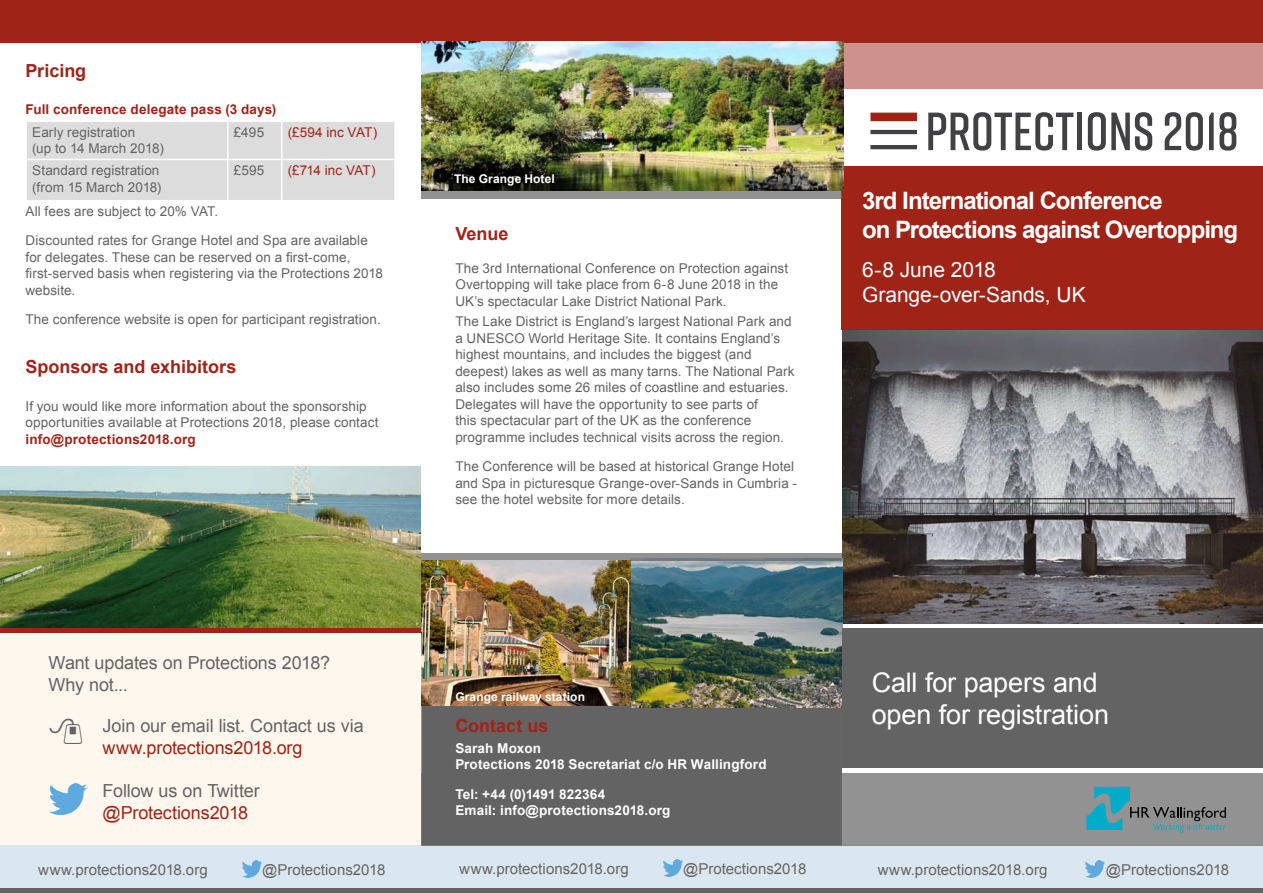
<style>
.page{position:relative;width:1263px;height:893px;background:#fff}
.page>*{position:absolute;margin:0;border:0;box-sizing:border-box;transform-origin:0 0}
.t1{font:600 53.55px "Rift";color:#414042;scale:.96 1}
.t2{font:27px/32.4px "Arial";letter-spacing:-.005em;color:#fff}
.t3{font:700 24px/28.8px "Arial";letter-spacing:-.04em;color:#fff}
.t4{font:21px/25.2px "Arial";letter-spacing:-.005em;color:#fff}
.t5{font:18px/21.6px "Arial";letter-spacing:-.005em;color:#646363}
.t6{font:700 18px "Arial";color:#a02317}
.t7{font:18px "Arial";letter-spacing:-.005em;color:#a02317}
.t8{font:15px "Arial";letter-spacing:.005em;color:#646363}
.t9{font:13.5px/16.5px "Arial";letter-spacing:.005em;color:#646363}
.t10{font:700 13.5px/16.5px "Arial";letter-spacing:.01em;color:#fff}
.t11{font:700 13.5px "Arial";letter-spacing:.015em;color:#a02317}
.t12{font:13.5px "Arial";letter-spacing:.005em;color:#a02317}
.t13{font:13.5px "Arial";letter-spacing:-.035em;color:#a02317}
.t14{font:700 12px "Arial";letter-spacing:.005em;color:#fff}
</style>
<div class="page">
<div style="left:842px;top:36px;width:421px;height:588px;background:#cf918b"></div>
<div style="left:0;top:603px;width:421px;height:285px;background:#fef7ee"></div>
<div style="left:0;top:872px;width:1263px;height:21px;background:#646363"></div>
<div style="left:0;top:846px;width:421px;height:42px;background:#dbe7f0"></div>
<div style="left:0;top:623px;width:421px;height:10px;background:#a02317"></div>
<img style="left:842px;top:330px;width:421px;height:294px">
<div style="left:0;top:0;width:1263px;height:43px;background:#a02317"></div>
<div style="left:421px;top:845px;width:842px;height:43px;background:#dbe7f0"></div>
<div style="left:421px;top:89px;width:842px;height:78px;background:#fff"></div>
<div style="left:421px;top:774px;width:842px;height:72px;background:#929292"></div>
<div style="left:842px;top:167px;width:421px;height:163px;background:#a02317"></div>
<div style="left:421px;top:191px;width:421px;height:7px;background:#929292"></div>
<div style="left:421px;top:706px;width:421px;height:139px;background:#646363"></div>
<img style="left:421px;top:42px;width:422px;height:149px">
<img style="left:630px;top:561px;width:212px;height:147px">
<div style="left:870px;top:113px;width:47px;height:8px;background:#9e2316"></div>
<hr style="left:870px;top:130px;width:47px;height:4px;background:#414042">
<hr style="left:870px;top:145px;width:47px;height:4px;background:#414042">
<img style="left:663px;top:860px;width:20px;height:17px">
<img style="left:49px;top:783px;width:38px;height:32px">
<svg style="left:1086px;top:787px;width:140px;height:46px"></svg>
<div style="left:27px;top:122px;width:367px;height:78px;background:#dddcdc"></div>
<hr style="left:227px;top:122px;width:2px;height:37px;background:#fff">
<hr style="left:281px;top:122px;width:1px;height:37px;background:#fff">
<hr style="left:26px;top:159px;width:202px;height:1px;background:#fff">
<hr style="left:228px;top:159px;width:54px;height:1px;background:#fff">
<hr style="left:227px;top:160px;width:2px;height:40px;background:#fff">
<hr style="left:282px;top:159px;width:114px;height:1px;background:#fff">
<hr style="left:281px;top:160px;width:1px;height:40px;background:#fff">
<div style="left:842px;top:628px;width:421px;height:140px;background:#646363"></div>
<svg style="left:421px;top:553px;width:421px;height:8px;background:#8e8e8e"></svg>
<img style="left:421px;top:561px;width:209px;height:145px">
<img style="left:1085px;top:861px;width:21px;height:17px">
<img style="left:242px;top:861px;width:20px;height:17px">
<img style="left:0;top:467px;width:421px;height:161px">
<h3 class="t6" style="left:26px;top:59px;width:62px">Pricing</h3>
<p class="t11" style="left:26px;top:101px;width:252px">Full conference delegate pass (3 days)</p>
<p class="t9" style="left:32px;top:124px;width:133px">Early registration<br>(up to 14 March 2018)</p>
<p class="t9" style="left:234px;top:124px;width:32px">£495</p>
<p class="t12" style="left:288px;top:123px;width:91px">(£594 inc VAT)</p>
<p class="t9" style="left:32px;top:162px;width:131px">Standard registration (from 15 March 2018)</p>
<p class="t9" style="left:234px;top:162px;width:32px">£595</p>
<p class="t13" style="left:288px;top:162px;width:89px">(£714 inc VAT)</p>
<p class="t9" style="left:26px;top:197px;width:344px;line-height:29.2px">All fees are subject to 20% VAT.<br>Discounted rates for Grange Hotel and Spa are available</p>
<p class="t9" style="left:26px;top:249px;width:359px">for delegates. These can be reserved on a first-come, first-served basis when registering via the Protections 2018 website.</p>
<p class="t9" style="left:26px;top:311px;width:357px">The conference website is open for participant registration.</p>
<h3 class="t6" style="left:26px;top:355px;width:212px">Sponsors and exhibitors</h3>
<p class="t9" style="left:26px;top:398px;width:354px">If you would like more information about the sponsorship opportunities available at Protections 2018, please contact</p>
<p class="t11" style="left:26px;top:430px;width:172px">info@protections2018.org</p>
<h3 class="t5" style="left:49px;top:652px;width:283px">Want updates on Protections 2018?<br>Why not...</h3>
<h3 class="t5" style="left:103px;top:715px;width:263px">Join our email list. Contact us via</h3>
<h3 class="t7" style="left:103px;top:736px;width:202px">www.protections2018.org</h3>
<h3 class="t5" style="left:103px;top:780px;width:159px">Follow us on Twitter</h3>
<h3 class="t7" style="left:103px;top:800px;width:147px">@Protections2018</h3>
<p class="t14" style="left:454px;top:170px;width:102px">The Grange Hotel</p>
<h3 class="t6" style="left:455px;top:221px;width:55px">Venue</h3>
<p class="t9" style="left:455px;top:260px;width:334px">The 3rd International Conference on Protection against<br>Overtopping will take place from 6-8 June 2018 in the<br>UK’s spectacular Lake District National Park.</p>
<p class="t9" style="left:455px;top:313px;width:341px">The Lake District is England’s largest National Park and a UNESCO World Heritage Site. It contains England’s highest mountains, and includes the biggest (and deepest) lakes as well as many tarns. The National Park also includes some 26 miles of coastline and estuaries.<br>Delegates will have the opportunity to see parts of<br>this spectacular part of the UK as the conference programme includes technical visits across the region.</p>
<p class="t9" style="left:455px;top:458px;width:343px">The Conference will be based at historical Grange Hotel and Spa in picturesque Grange-over-Sands in Cumbria - see the hotel website for more details.</p>
<h1 class="t1" style="left:925px;top:93px;width:328px">PROTECTIONS 2018</h1>
<h3 class="t3" style="left:862px;top:187px;width:378px">3rd International Conference<br>on Protections against Overtopping</h3>
<h3 class="t4" style="left:862px;top:257px;width:225px">6-8 June 2018<br>Grange-over-Sands, UK</h3>
<p class="t14" style="left:455px;top:688px;width:131px">Grange railway station</p>
<h3 class="t6" style="left:455px;top:714px;width:95px">Contact us</h3>
<p class="t10" style="left:455px;top:740px;width:313px">Sarah Moxon<br>Protections 2018 Secretariat c/o HR Wallingford</p>
<p class="t10" style="left:455px;top:786px;width:217px">Tel: +44 (0)1491 822364<br>Email: info@protections2018.org</p>
<h2 class="t2" style="left:872px;top:666px;width:239px">Call for papers and open for registration</h2>
<p class="t8" style="left:459px;top:859px;width:171px">www.protections2018.org</p>
<p class="t8" style="left:683px;top:859px;width:125px">@Protections2018</p>
<p class="t8" style="left:38px;top:860px;width:171px">www.protections2018.org</p>
<p class="t8" style="left:262px;top:860px;width:125px">@Protections2018</p>
<p class="t8" style="left:878px;top:860px;width:171px">www.protections2018.org</p>
<p class="t8" style="left:1106px;top:860px;width:125px">@Protections2018</p>
</div>
